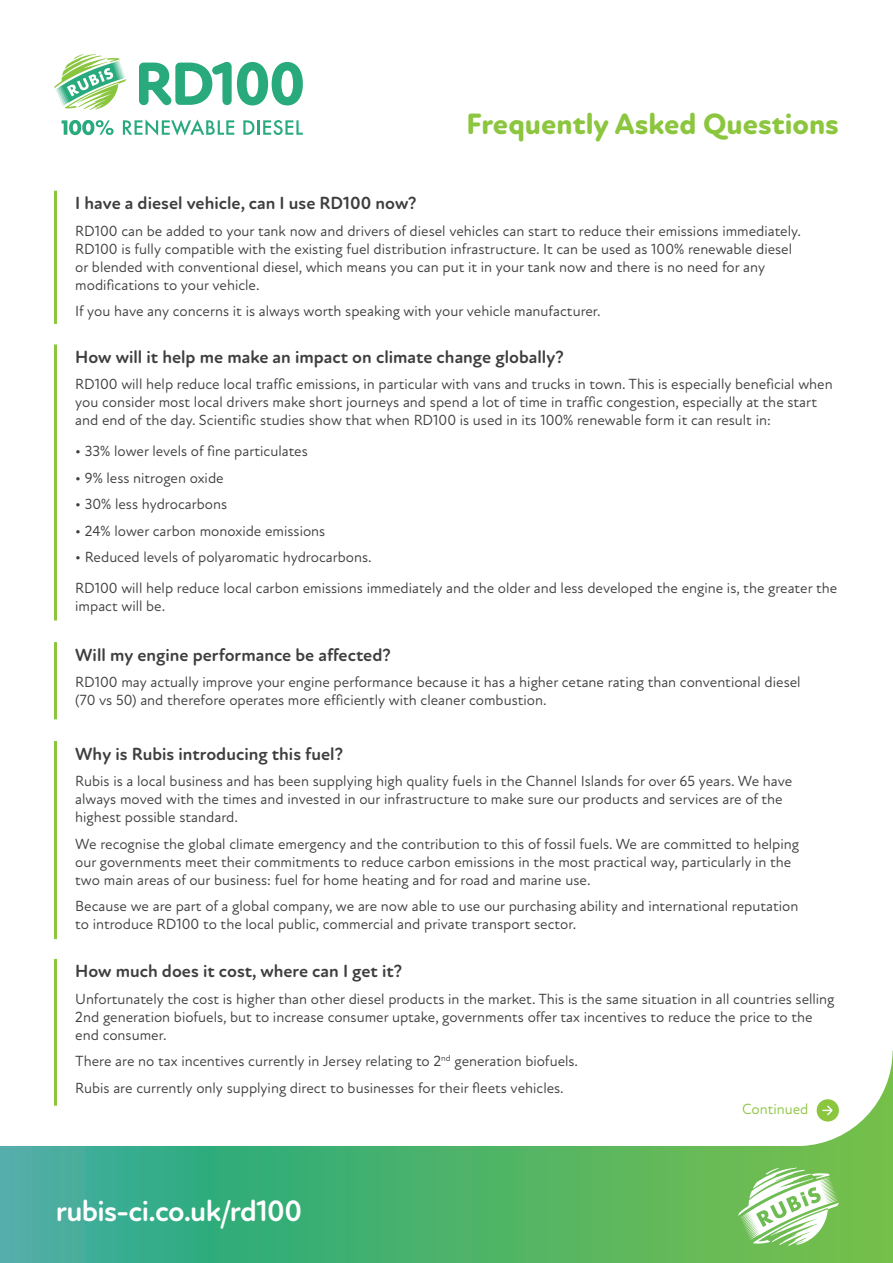
<style>
.page{position:relative;width:893px;height:1263px;background:#fff}
.page>*{position:absolute;margin:0;border:0;box-sizing:border-box;transform-origin:0 0}
.t1{font:800 30px "Atten Round New";color:#8bc63e}
.t2{font:700 30px "Atten Round New";letter-spacing:-.025em;color:#fff}
.t3{font:700 18px "Atten Round New";color:#3e3e3f}
.t4{font:15px/18px "Atten Round New";color:#3e3e3f}
.t5{font:15px "Atten Round New";color:#8bc63e}
</style>
<div class="page">
<svg style="left:62px;top:120px;width:52px;height:15px"></svg>
<svg style="left:123px;top:119px;width:111px;height:17px"></svg>
<svg style="left:243px;top:120px;width:11px;height:15px"></svg>
<hr style="left:257px;top:120px;width:3px;height:15px;background:#28aa7d">
<svg style="left:263px;top:120px;width:40px;height:15px"></svg>
<svg style="left:139px;top:62px;width:164px;height:43px"></svg>
<svg style="left:54px;top:54px;width:72px;height:56px"></svg>
<svg style="left:0;top:1050px;width:893px;height:213px"></svg>
<svg style="left:738px;top:1168px;width:101px;height:78px"></svg>
<hr style="left:54px;top:642px;width:3px;height:77px;background:#8bc63e">
<hr style="left:54px;top:741px;width:3px;height:198px;background:#8bc63e">
<hr style="left:54px;top:344px;width:3px;height:276px;background:#8bc63e">
<svg style="left:817px;top:1099px;width:22px;height:22px"></svg>
<hr style="left:54px;top:191px;width:3px;height:133px;background:#8bc63e">
<hr style="left:54px;top:959px;width:3px;height:147px;background:#8bc63e">
<p class="t1" style="left:466px;top:106px;width:374px">Frequently Asked Questions</p>
<p class="t3" style="left:75px;top:192px;width:343px">I have a diesel vehicle, can I use RD100 now?</p>
<p class="t4" style="left:75px;top:222px;width:727px">RD100 can be added to your tank now and drivers of diesel vehicles can start to reduce their emissions immediately.<br>RD100 is fully compatible with the existing fuel distribution infrastructure. It can be used as 100% renewable diesel or blended with conventional diesel, which means you can put it in your tank now and there is no need for any modifications to your vehicle.</p>
<p class="t4" style="left:75px;top:302px;width:527px">If you have any concerns it is always worth speaking with your vehicle manufacturer.</p>
<p class="t3" style="left:75px;top:346px;width:490px">How will it help me make an impact on climate change globally?</p>
<p class="t4" style="left:75px;top:376px;width:759px">RD100 will help reduce local traffic emissions, in particular with vans and trucks in town. This is especially beneficial when you consider most local drivers make short journeys and spend a lot of time in traffic congestion, especially at the start and end of the day. Scientific studies show that when RD100 is used in its 100% renewable form it can result in:</p>
<p class="t4" style="left:75px;top:442px;width:234px">• 33% lower levels of fine particulates</p>
<p class="t4" style="left:75px;top:469px;width:150px">• 9% less nitrogen oxide</p>
<p class="t4" style="left:75px;top:495px;width:154px">• 30% less hydrocarbons</p>
<p class="t4" style="left:75px;top:522px;width:252px">• 24% lower carbon monoxide emissions</p>
<p class="t4" style="left:75px;top:548px;width:298px">• Reduced levels of polyaromatic hydrocarbons.</p>
<p class="t4" style="left:75px;top:579px;width:763px">RD100 will help reduce local carbon emissions immediately and the older and less developed the engine is, the greater the impact will be.</p>
<p class="t3" style="left:75px;top:644px;width:317px">Will my engine performance be affected?</p>
<p class="t4" style="left:75px;top:673px;width:727px">RD100 may actually improve your engine performance because it has a higher cetane rating than conventional diesel (70 vs 50) and therefore operates more efficiently with cleaner combustion.</p>
<p class="t3" style="left:75px;top:743px;width:269px">Why is Rubis introducing this fuel?</p>
<p class="t4" style="left:75px;top:772px;width:718px">Rubis is a local business and has been supplying high quality fuels in the Channel Islands for over 65 years. We have always moved with the times and invested in our infrastructure to make sure our products and services are of the highest possible standard.</p>
<p class="t4" style="left:75px;top:835px;width:725px">We recognise the global climate emergency and the contribution to this of fossil fuels. We are committed to helping our governments meet their commitments to reduce carbon emissions in the most practical way, particularly in the two main areas of our business: fuel for home heating and for road and marine use.</p>
<p class="t4" style="left:75px;top:897px;width:725px">Because we are part of a global company, we are now able to use our purchasing ability and international reputation to introduce RD100 to the local public, commercial and private transport sector.</p>
<p class="t3" style="left:75px;top:961px;width:328px">How much does it cost, where can I get it?</p>
<p class="t4" style="left:75px;top:990px;width:761px">Unfortunately the cost is higher than other diesel products in the market. This is the same situation in all countries selling<br>2nd generation biofuels, but to increase consumer uptake, governments offer tax incentives to reduce the price to the end consumer.</p>
<p class="t4" style="left:75px;top:1053px;width:504px">There are no tax incentives currently in Jersey relating to 2<sup>nd</sup> generation biofuels.</p>
<p class="t4" style="left:75px;top:1079px;width:490px">Rubis are currently only supplying direct to businesses for their fleets vehicles.</p>
<p class="t2" style="left:56px;top:1193px;width:248px">rubis-ci.co.uk/rd100</p>
<p class="t5" style="left:742px;top:1100px;width:68px">Continued</p>
</div>
